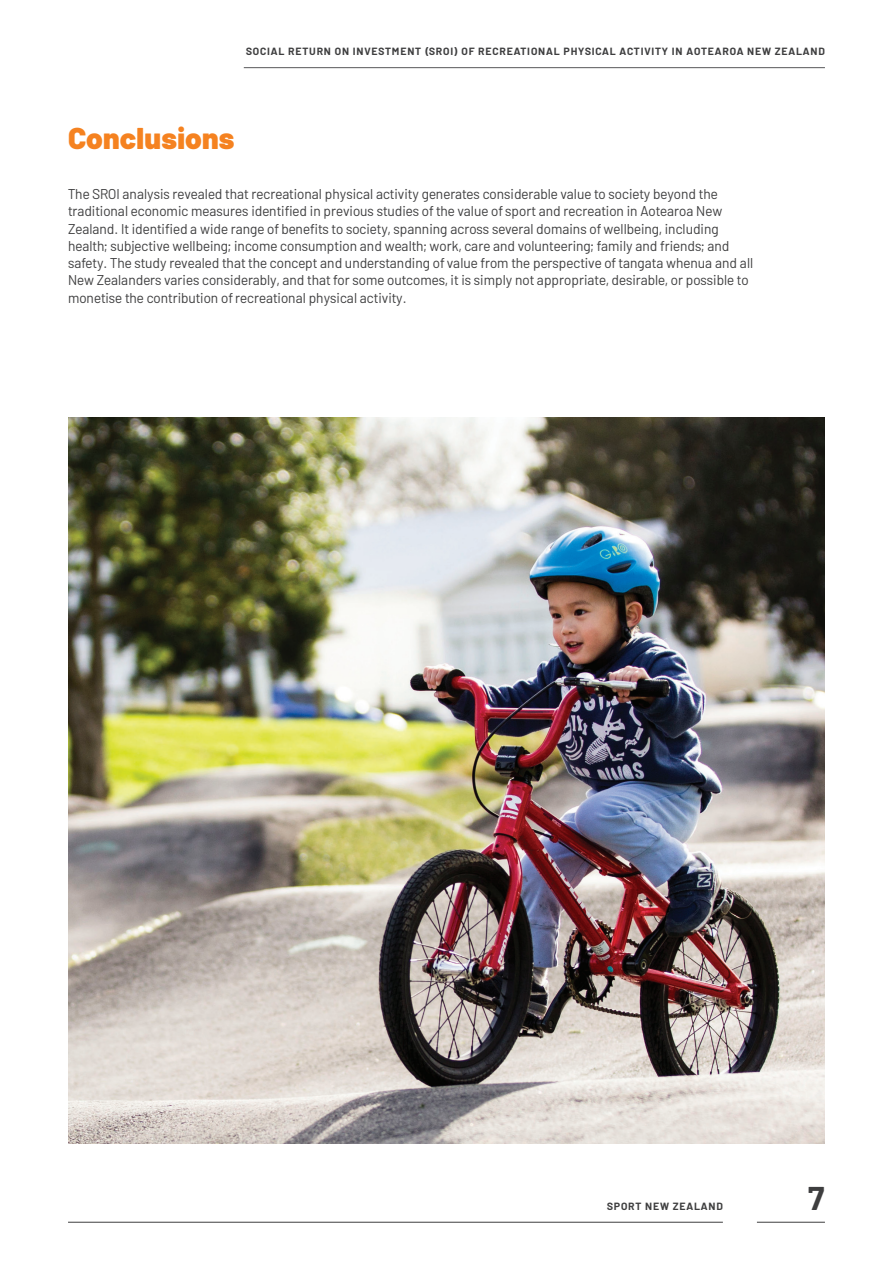
<style>
.page{position:relative;width:893px;height:1263px;background:#fff}
.page>*{position:absolute;margin:0;border:0;box-sizing:border-box;transform-origin:0 0}
.t1{font:700 33px "Barlow";color:#3e3e3f}
.Barlow_Main_Head_Ora{font:900 30px "Barlow";letter-spacing:.005em;color:#f58220}
.Barlow_Text{font:14.25px/17.2px "Barlow";color:#3e3e3f}
.t2{font:700 10.5px "Barlow";letter-spacing:.08em;color:#3e3e3f}
</style>
<div class="page">
<img style="left:68px;top:417px;width:757px;height:727px">
<hr style="left:68px;top:1222px;width:655px;height:1px;background:#3e3e3f">
<hr style="left:757px;top:1222px;width:68px;height:1px;background:#3e3e3f">
<hr style="left:244px;top:67px;width:581px;height:1px;background:#57585a">
<p class="t2" style="left:246px;top:44px;width:580px">SOCIAL RETURN ON INVESTMENT (SROI) OF RECREATIONAL PHYSICAL ACTIVITY IN AOTEAROA NEW ZEALAND</p>
<p class="Barlow_Main_Head_Ora" style="left:68px;top:116px;width:168px">Conclusions</p>
<p class="Barlow_Text" style="left:68px;top:184px;width:687px">The SROI analysis revealed that recreational physical activity generates considerable value to society beyond the traditional economic measures identified in previous studies of the value of sport and recreation in Aotearoa New Zealand. It identified a wide range of benefits to society, spanning across several domains of wellbeing, including health; subjective wellbeing; income consumption and wealth; work, care and volunteering; family and friends; and safety. The study revealed that the concept and understanding of value from the perspective of tangata whenua and all New Zealanders varies considerably, and that for some outcomes, it is simply not appropriate, desirable, or possible to monetise the contribution of recreational physical activity.</p>
<p class="t2" style="left:607px;top:1198px;width:117px">SPORT NEW ZEALAND</p>
<h1 class="t1" style="left:808px;top:1173px;width:18px">7</h1>
</div>
